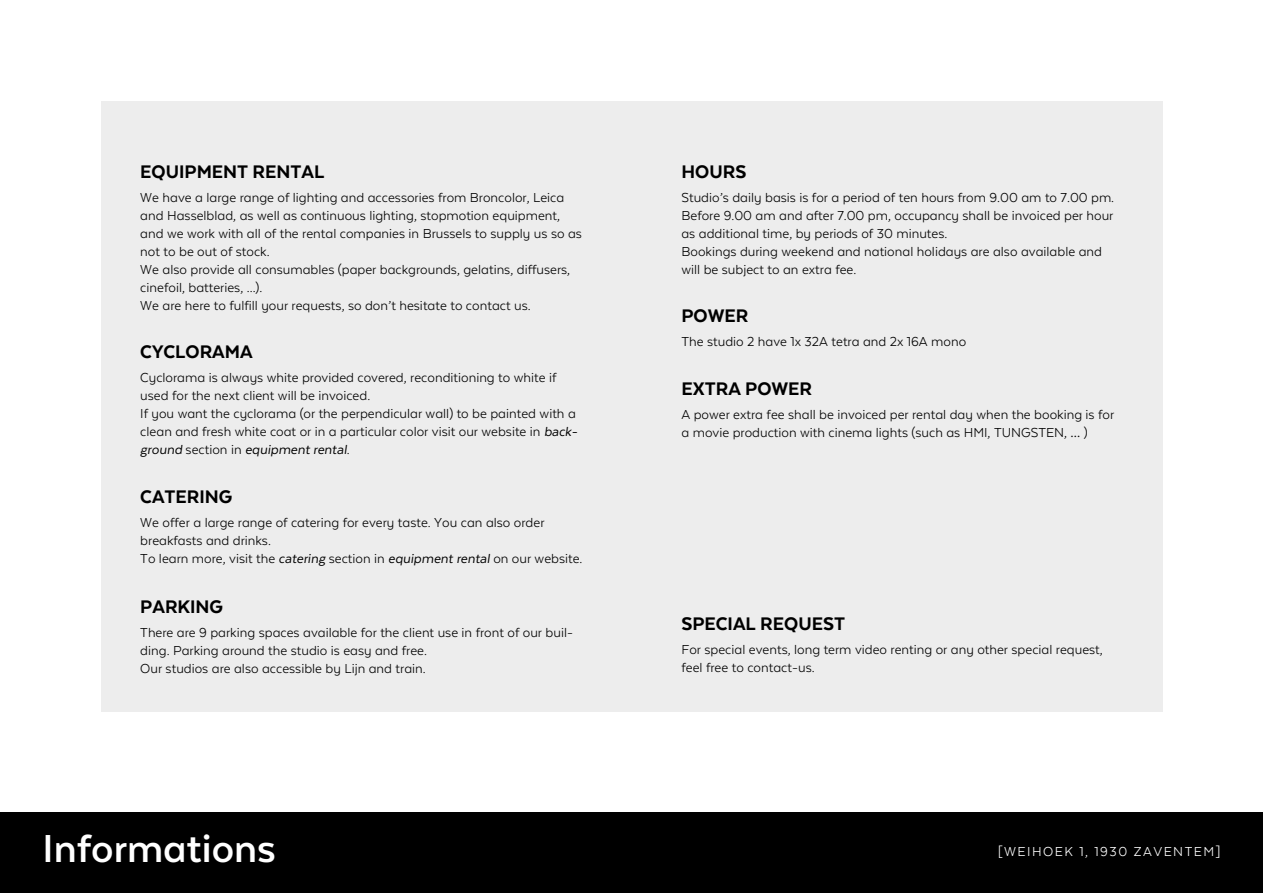
<style>
.page{position:relative;width:1263px;height:893px;background:#fff}
.page>*{position:absolute;margin:0;border:0;box-sizing:border-box;transform-origin:0 0}
.t1{font:700 45px "Texta Alt";color:#fff}
.t2{font:800 21px "Texta Alt";color:#000}
.t3{font:15px/18px "Texta Alt";color:#000}
.t4{font:15px "Texta Alt";letter-spacing:.1em;color:#fff}
.s1{font-style:italic}
</style>
<div class="page">
<div style="left:101px;top:101px;width:1061px;height:610px;background:#ededed"></div>
<div style="left:0;top:812px;width:1263px;height:81px;background:#000"></div>
<h2 class="t2" style="left:140px;top:161px;width:186px">EQUIPMENT RENTAL</h2>
<p class="t3" style="left:140px;top:188px;width:443px">We have a large range of lighting and accessories from Broncolor, Leica and Hasselblad, as well as continuous lighting, stopmotion equipment, and we work with all of the rental companies in Brussels to supply us so as not to be out of stock.<br>We also provide all consumables (paper backgrounds, gelatins, diffusers, cinefoil, batteries, ...).<br>We are here to fulfill your requests, so don’t hesitate to contact us.</p>
<h2 class="t2" style="left:140px;top:340px;width:114px">CYCLORAMA</h2>
<p class="t3" style="left:140px;top:368px;width:439px">Cyclorama is always white provided covered, reconditioning to white if used for the next client will be invoiced.<br>If you want the cyclorama (or the perpendicular wall) to be painted with a clean and fresh white coat or in a particular color visit our website in <span class="s1">back&shy;ground</span> section in <span class="s1">equipment rental</span>.</p>
<h2 class="t2" style="left:140px;top:486px;width:93px">CATERING</h2>
<p class="t3" style="left:140px;top:514px;width:444px">We offer a large range of catering for every taste. You can also order breakfasts and drinks.<br>To learn more, visit the <span class="s1">catering</span> section in <span class="s1">equipment rental</span> on our website.</p>
<h2 class="t2" style="left:140px;top:596px;width:84px">PARKING</h2>
<p class="t3" style="left:140px;top:623px;width:434px">There are 9 parking spaces available for the client use in front of our buil&shy;ding. Parking around the studio is easy and free.<br>Our studios are also accessible by Lijn and train.</p>
<h2 class="t2" style="left:681px;top:161px;width:66px">HOURS</h2>
<p class="t3" style="left:681px;top:188px;width:434px">Studio’s daily basis is for a period of ten hours from 9.00 am to 7.00 pm.<br>Before 9.00 am and after 7.00 pm, occupancy shall be invoiced per hour as additional time, by periods of 30 minutes.<br>Bookings during weekend and national holidays are also available and will be subject to an extra fee.</p>
<h2 class="t2" style="left:681px;top:305px;width:68px">POWER</h2>
<p class="t3" style="left:681px;top:332px;width:286px">The studio 2 have 1x 32A tetra and 2x 16A mono</p>
<h2 class="t2" style="left:681px;top:377px;width:132px">EXTRA POWER</h2>
<p class="t3" style="left:681px;top:405px;width:434px">A power extra fee shall be invoiced per rental day when the booking is for a movie production with cinema lights (such as HMI, TUNGSTEN, … )</p>
<h2 class="t2" style="left:681px;top:613px;width:165px">SPECIAL REQUEST</h2>
<p class="t3" style="left:681px;top:641px;width:423px">For special events, long term video renting or any other special request, feel free to contact-us.</p>
<h1 class="t1" style="left:43px;top:825px;width:235px">Informations</h1>
<p class="t4" style="left:998px;top:843px;width:224px">[WEIHOEK 1, 1930 ZAVENTEM]</p>
</div>
